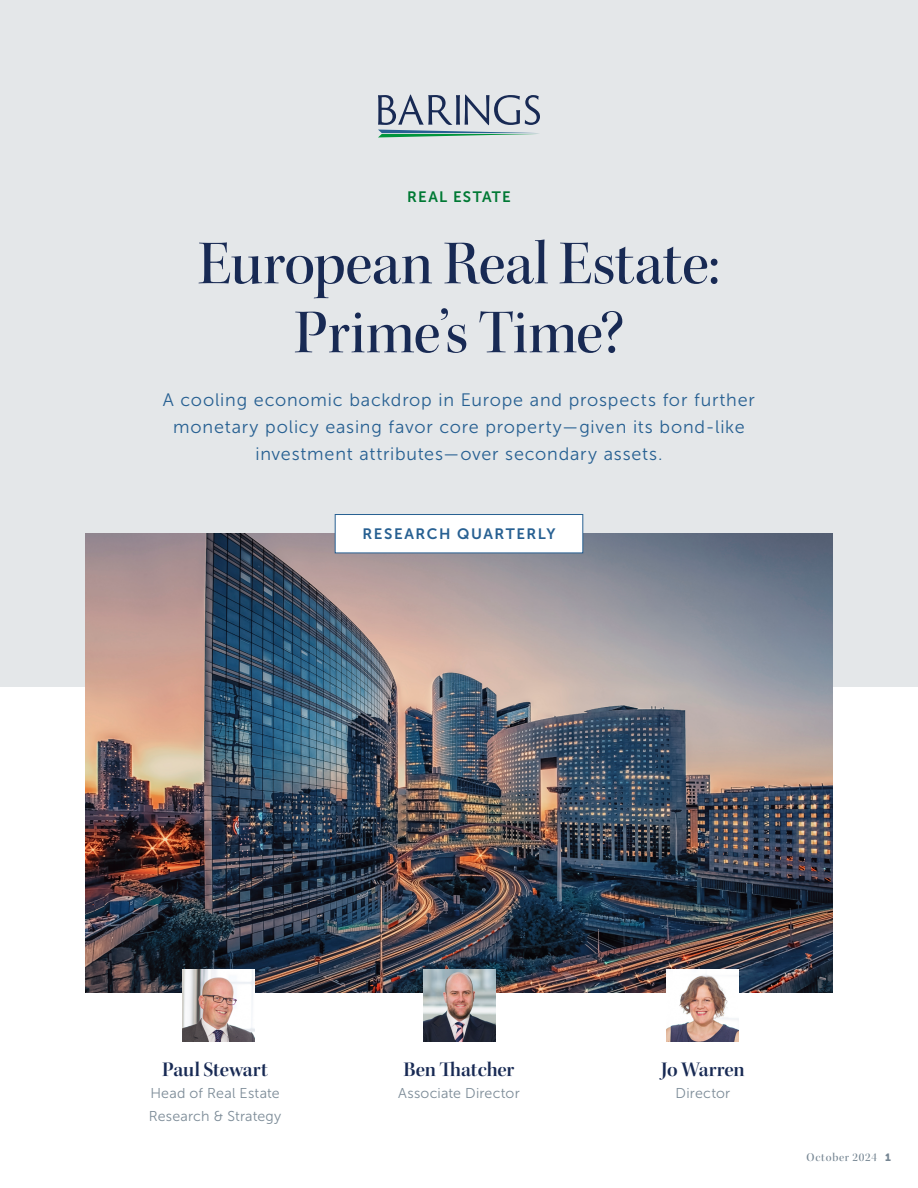
<style>
.page{position:relative;width:918px;height:1188px;background:#fff}
.page>*{position:absolute;margin:0;border:0;box-sizing:border-box;transform-origin:0 0}
.t1{font:63px/69px "Kepler Std Medium Disp";letter-spacing:-.005em;color:#182a54;text-align:center}
.t2{font:21px "Kepler Std Semibold Disp";letter-spacing:-.005em;color:#182a54}
.t3{font:18px/27px "Museo Sans 300";letter-spacing:.045em;color:#276092;text-align:center}
.t4{font:15px "Museo Sans 700";letter-spacing:.1em;color:#276092}
.t5{font:15px "Museo Sans 700";letter-spacing:.08em;color:#007934}
.t6{font:14.25px/22.5px "Museo Sans 300";letter-spacing:.015em;color:#7d8c98}
.t7{font:12px "Kepler Std Medium Disp";letter-spacing:.065em;color:#768693}
.s1{font-family:"Museo Sans 900";font-size:10.5px}
</style>
<div class="page">
<div style="left:0;top:0;width:918px;height:687px;background:#e4e7e9"></div>
<img style="left:86px;top:534px;width:747px;height:458px">
<div style="left:335px;top:515px;width:248px;height:38px;background:#fff"></div>
<div style="left:335px;top:514px;width:248px;height:39px;border:1px solid #276092"></div>
<img style="left:182px;top:970px;width:72px;height:72px">
<img style="left:423px;top:970px;width:72px;height:72px">
<img style="left:667px;top:970px;width:72px;height:72px">
<svg style="left:378px;top:94px;width:162px;height:43px"></svg>
<p class="t5" style="left:407px;top:189px;width:105px">REAL ESTATE</p>
<h1 class="t1" style="left:198px;top:230px;width:523px">European Real Estate:<br>Prime’s Time?</h1>
<p class="t3" style="left:163px;top:387px;width:594px">A cooling economic backdrop in Europe and prospects for further monetary policy easing favor core property—given its bond-like investment attributes—over secondary assets.</p>
<p class="t4" style="left:363px;top:526px;width:194px">RESEARCH QUARTERLY</p>
<p class="t2" style="left:162px;top:1057px;width:107px">Paul Stewart</p>
<p class="t6" style="left:149px;top:1082px;width:134px">Head of Real Estate<br>Research &amp; Strategy</p>
<p class="t2" style="left:404px;top:1057px;width:112px">Ben Thatcher</p>
<p class="t6" style="left:398px;top:1082px;width:123px">Associate Director</p>
<p class="t2" style="left:661px;top:1057px;width:85px">Jo Warren</p>
<p class="t6" style="left:676px;top:1082px;width:56px">Director</p>
<p class="t7" style="left:807px;top:1150px;width:86px">October 2024 <span class="s1">1</span></p>
</div>
